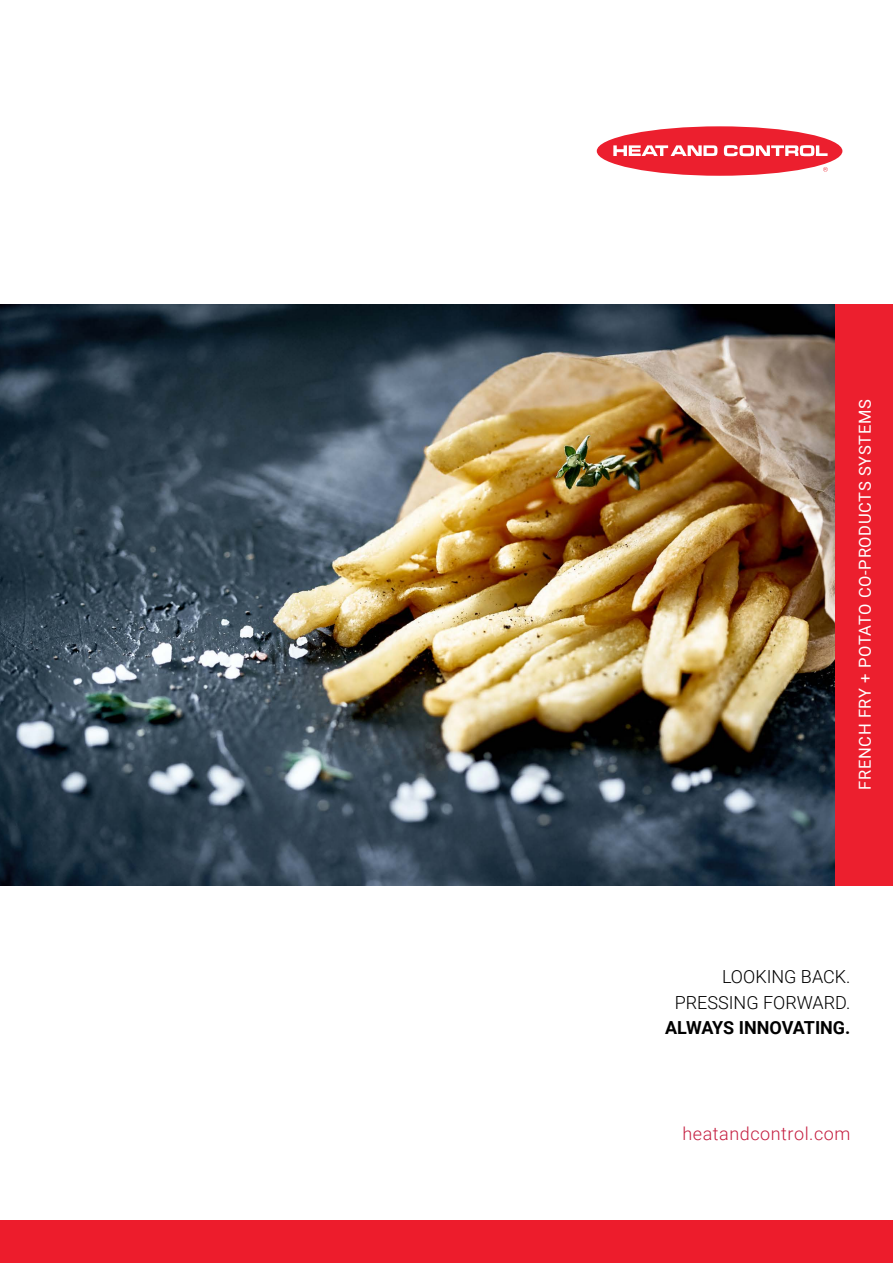
<style>
.page{position:relative;width:893px;height:1263px;background:#fff}
.page>*{position:absolute;margin:0;border:0;box-sizing:border-box;transform-origin:0 0}
.t1{font:300 18px/25.5px "Roboto";color:#000;text-align:right}
.t2{font:300 18px "Roboto";letter-spacing:.03em;color:#c51f41}
.t3{font:700 18px "Roboto";letter-spacing:-.005em;color:#000}
.t4{font:16.5px "Roboto";letter-spacing:.04em;color:#fff}
</style>
<div class="page">
<img style="left:0;top:304px;width:836px;height:581px">
<div style="left:597px;top:126px;width:245px;height:50px;background:#ec1f2e;border-radius:50%"></div>
<svg style="left:823px;top:167px;width:5px;height:5px"></svg>
<svg style="left:724px;top:145px;width:104px;height:11px"></svg>
<svg style="left:613px;top:145px;width:104px;height:11px"></svg>
<div style="left:0;top:1220px;width:893px;height:43px;background:#ed1c2c"></div>
<div style="left:836px;top:304px;width:57px;height:581px;background:#ec1f2e"></div>
<p class="t4" style="left:853px;top:790px;width:392px;rotate:-90deg">FRENCH FRY + POTATO CO-PRODUCTS SYSTEMS</p>
<p class="t1" style="left:675px;top:963px;width:177px">LOOKING BACK.<br>PRESSING FORWARD.</p>
<p class="t3" style="left:665px;top:1015px;width:187px">ALWAYS INNOVATING.</p>
<p class="t2" style="left:682px;top:1121px;width:169px">heatandcontrol.com</p>
</div>
